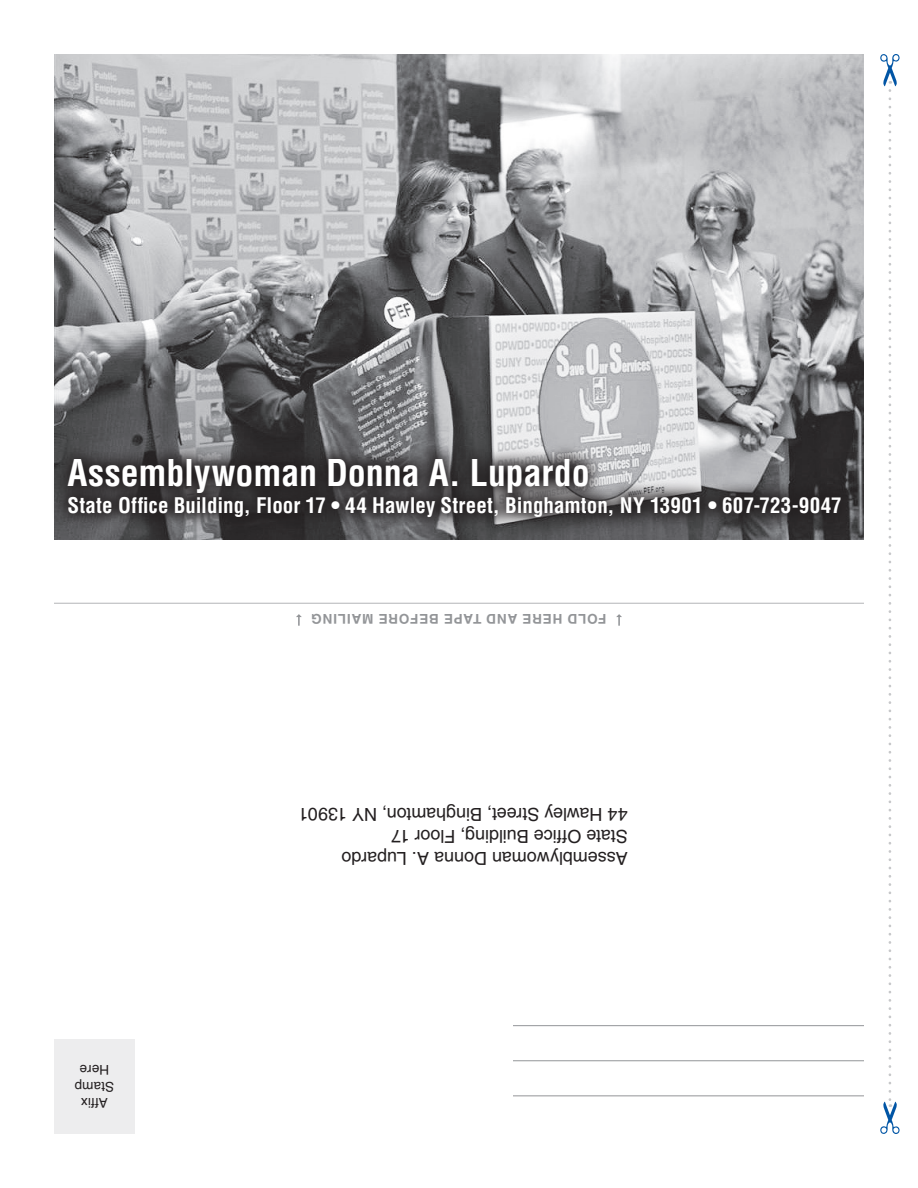
<style>
.page{position:relative;width:918px;height:1188px;background:#fff}
.page>*{position:absolute;margin:0;border:0;box-sizing:border-box;transform-origin:0 0}
.t1{font:700 condensed 36px "Helvetica";letter-spacing:-.005em;color:#fff}
.t2{font:700 condensed 21px "Helvetica";letter-spacing:.005em;color:#fff}
.t3{font:18px/21.6px "Helvetica";letter-spacing:-.005em;color:#231f20}
.t4{font:700 13.5px "Helvetica";letter-spacing:.06em;color:#939598}
.t5{font:13.5px "Helvetica";letter-spacing:.01em;color:#231f20}
</style>
<div class="page">
<div style="left:54px;top:1040px;width:81px;height:94px;background:#ededee"></div>
<hr style="left:513px;top:1096px;width:351px;height:1px;background:#939598">
<hr style="left:513px;top:1060px;width:351px;height:1px;background:#939598">
<hr style="left:513px;top:1025px;width:351px;height:1px;background:#939598">
<svg style="left:880px;top:54px;width:20px;height:1080px"></svg>
<hr style="left:54px;top:603px;width:810px;height:1px;background:#c7c8ca">
<svg style="left:616px;top:614px;width:6px;height:12px"></svg>
<svg style="left:296px;top:614px;width:6px;height:12px"></svg>
<img style="left:54px;top:54px;width:810px;height:486px">
<svg style="left:54px;top:442px;width:804px;height:92px"></svg>
<p class="t1" style="left:68px;top:450px;width:524px">Assemblywoman Donna A. Lupardo</p>
<p class="t2" style="left:68px;top:492px;width:776px">State Office Building, Floor 17 • 44 Hawley Street, Binghamton, NY 13901 • 607-723-9047</p>
<p class="t4" style="left:607px;top:627px;width:297px;rotate:-180deg">FOLD HERE AND TAPE BEFORE MAILING</p>
<p class="t3" style="left:628px;top:847px;width:331px;rotate:-180deg">State Office Building, Floor 17<br>44 Hawley Street, Binghamton, NY 13901</p>
<p class="t5" style="left:109px;top:1078px;width:31px;rotate:-180deg">Here</p>
<p class="t5" style="left:114px;top:1094px;width:41px;rotate:-180deg">Stamp</p>
<p class="t5" style="left:108px;top:1110px;width:28px;rotate:-180deg">Affix</p>
<p class="t3" style="left:628px;top:869px;width:288px;rotate:-180deg">Assemblywoman Donna A. Lupardo</p>
</div>
